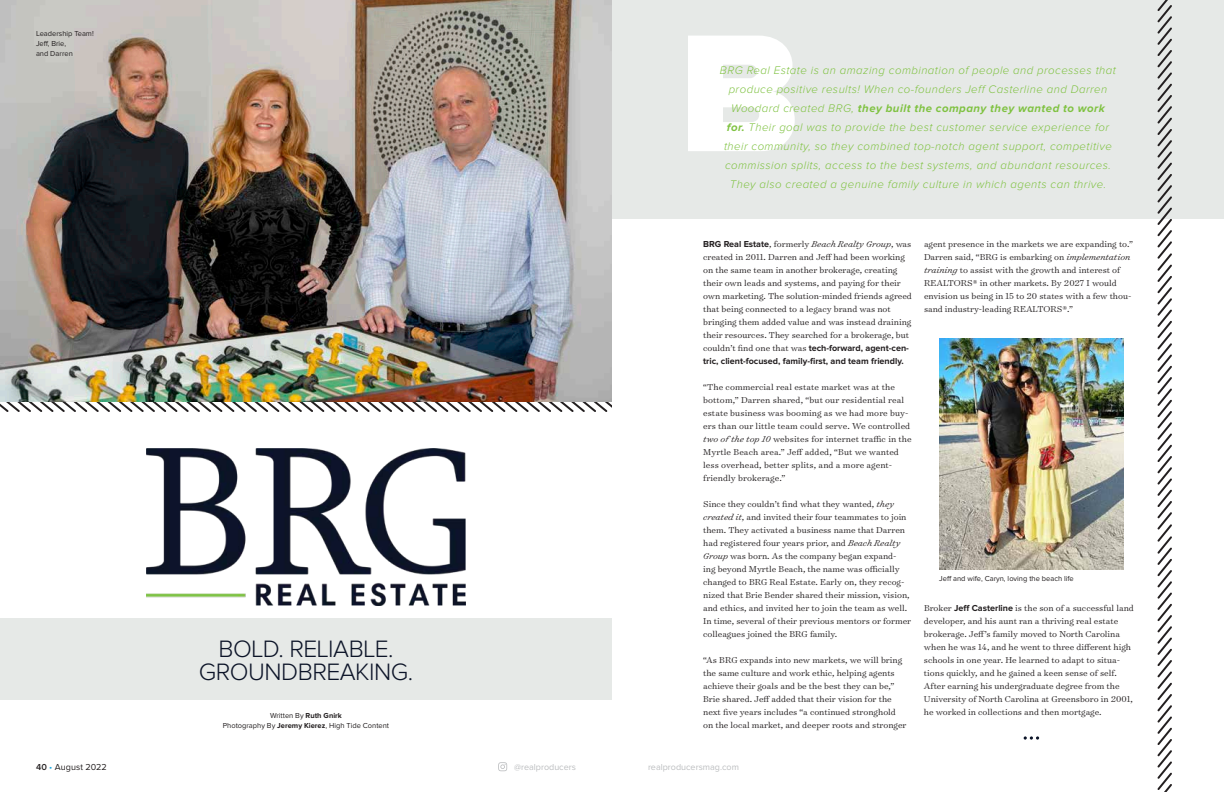
<style>
.page{position:relative;width:1224px;height:792px;background:#fff}
.page>*{position:absolute;margin:0;border:0;box-sizing:border-box;transform-origin:0 0}
.t1{font:300 24.6px/23.2px "Proxima Nova";letter-spacing:-.02em;color:#0c1428;text-align:center}
.t2{font:italic 300 11.4px/19px "Proxima Nova";letter-spacing:.04em;color:#7fc241;text-align:center}
.t3{font:300 9.8px/13px "Surveyor Text";color:#231f20}
.t4{font:700 9px/13px "Proxima Nova";color:#231f20}
.t5{font:9px "Proxima Nova";color:#bcbec0}
.t6{font:9px "Proxima Nova";letter-spacing:.01em;color:#231f20}
.t7{font:7.5px/10px "Proxima Nova";color:#231f20;text-align:center}
.s1{font-weight:700}
.s2{font-family:"Proxima Nova";font-weight:700;font-size:9px}
.s3{font-style:italic}
.s4{font-family:"Surveyor Text";font-weight:300;font-size:9.8px}
.s5{font-weight:600}
.s6{color:#19a8e0}
</style>
<div class="page">
<svg style="left:498px;top:762px;width:9px;height:9px"></svg>
<div style="left:612px;top:0;width:612px;height:219px;background:#e6e9e7"></div>
<svg style="left:688px;top:36px;width:107px;height:115px;background:#fbfbfb"></svg>
<svg style="left:0;top:402px;width:612px;height:10px"></svg>
<div style="left:0;top:618px;width:612px;height:81px;background:#e6e9e7"></div>
<img style="left:0;top:0;width:612px;height:402px">
<svg style="left:1024px;top:736px;width:15px;height:4px"></svg>
<svg style="left:1157px;top:0;width:15px;height:792px"></svg>
<img style="left:939px;top:339px;width:185px;height:230px">
<img style="left:147px;top:449px;width:318px;height:157px">
<p class="t7" style="left:36px;top:28px;width:59px;text-align:left">Leadership Team!<br>Jeff, Brie,<br>and Darren</p>
<h1 class="t1" style="left:199px;top:638px;width:216px">BOLD. RELIABLE.<br>GROUNDBREAKING.</h1>
<p class="t7" style="left:223px;top:711px;width:168px">Written By <span class="s1">Ruth Gnirk<br></span>Photography By <span class="s1">Jeremy Kierez</span>, High Tide Content</p>
<p class="t2" style="left:720px;top:61px;width:398px">BRG Real Estate is an amazing combination of people and processes that produce positive results! When co-founders Jeff Casterline and Darren Woodard created BRG, <span class="s1">they built the company they wanted to work<br>for.</span> Their goal was to provide the best customer service experience for their community, so they combined top-notch agent support, competitive commission splits, access to the best systems, and abundant resources.<br>They also created a genuine family culture in which agents can thrive.</p>
<p class="t3" style="left:703px;top:237px;width:210px"><span class="s2">BRG Real Estate</span>, formerly <span class="s3">Beach Realty Group</span>, was created in 2011. Darren and Jeff had been working on the same team in another brokerage, creating their own leads and systems, and paying for their own marketing. The solution-minded friends agreed that being connected to a legacy brand was not bringing them added value and was instead draining their resources. They searched for a brokerage, but</p>
<p class="t4" style="left:703px;top:342px;width:207px"><span class="s4">couldn’t find one that was</span> tech-forward, agent-cen&shy;tric, client-focused, family-first, and team friendly.</p>
<p class="t3" style="left:703px;top:380px;width:210px">“The commercial real estate market was at the bottom,” Darren shared, “but our residential real estate business was booming as we had more buy&shy;ers than our little team could serve. We controlled <span class="s3">two of the top 10</span> websites for internet traffic in the Myrtle Beach area.” Jeff added, “But we wanted less overhead, better splits, and a more agent&shy;friendly brokerage.”</p>
<p class="t3" style="left:703px;top:497px;width:210px">Since they couldn’t find what they wanted, <span class="s3">they created it</span>, and invited their four teammates to join them. They activated a business name that Darren had registered four years prior, and <span class="s3">Beach Realty Group</span> was born. As the company began expand&shy;ing beyond Myrtle Beach, the name was officially changed to BRG Real Estate. Early on, they recog&shy;nized that Brie Bender shared their mission, vision, and ethics, and invited her to join the team as well.<br>In time, several of their previous mentors or former colleagues joined the BRG family.</p>
<p class="t3" style="left:703px;top:653px;width:205px">“As BRG expands into new markets, we will bring the same culture and work ethic, helping agents achieve their goals and be the best they can be,” Brie shared. Jeff added that their vision for the next five years includes “a continued stronghold on the local market, and deeper roots and stronger</p>
<p class="t3" style="left:924px;top:237px;width:211px">agent presence in the markets we are expanding to.” Darren said, “BRG is embarking on <span class="s3">implementation training</span> to assist with the growth and interest of REALTORS® in other markets. By 2027 I would envision us being in 15 to 20 states with a few thou&shy;sand industry-leading REALTORS®.”</p>
<p class="t7" style="left:939px;top:573px;width:136px">Jeff and wife, Caryn, loving the beach life</p>
<p class="t3" style="left:924px;top:601px;width:211px">Broker <span class="s2">Jeff Casterline</span> is the son of a successful land developer, and his aunt ran a thriving real estate brokerage. Jeff’s family moved to North Carolina when he was 14, and he went to three different high schools in one year. He learned to adapt to situa&shy;tions quickly, and he gained a keen sense of self.<br>After earning his undergraduate degree from the University of North Carolina at Greensboro in 2001, he worked in collections and then mortgage.</p>
<p class="t6" style="left:36px;top:762px;width:72px"><span class="s5">40</span> <span class="s6">•</span> August 2022</p>
<p class="t5" style="left:514px;top:762px;width:63px">@realproducers</p>
<p class="t5" style="left:648px;top:762px;width:92px">realproducersmag.com</p>
</div>
